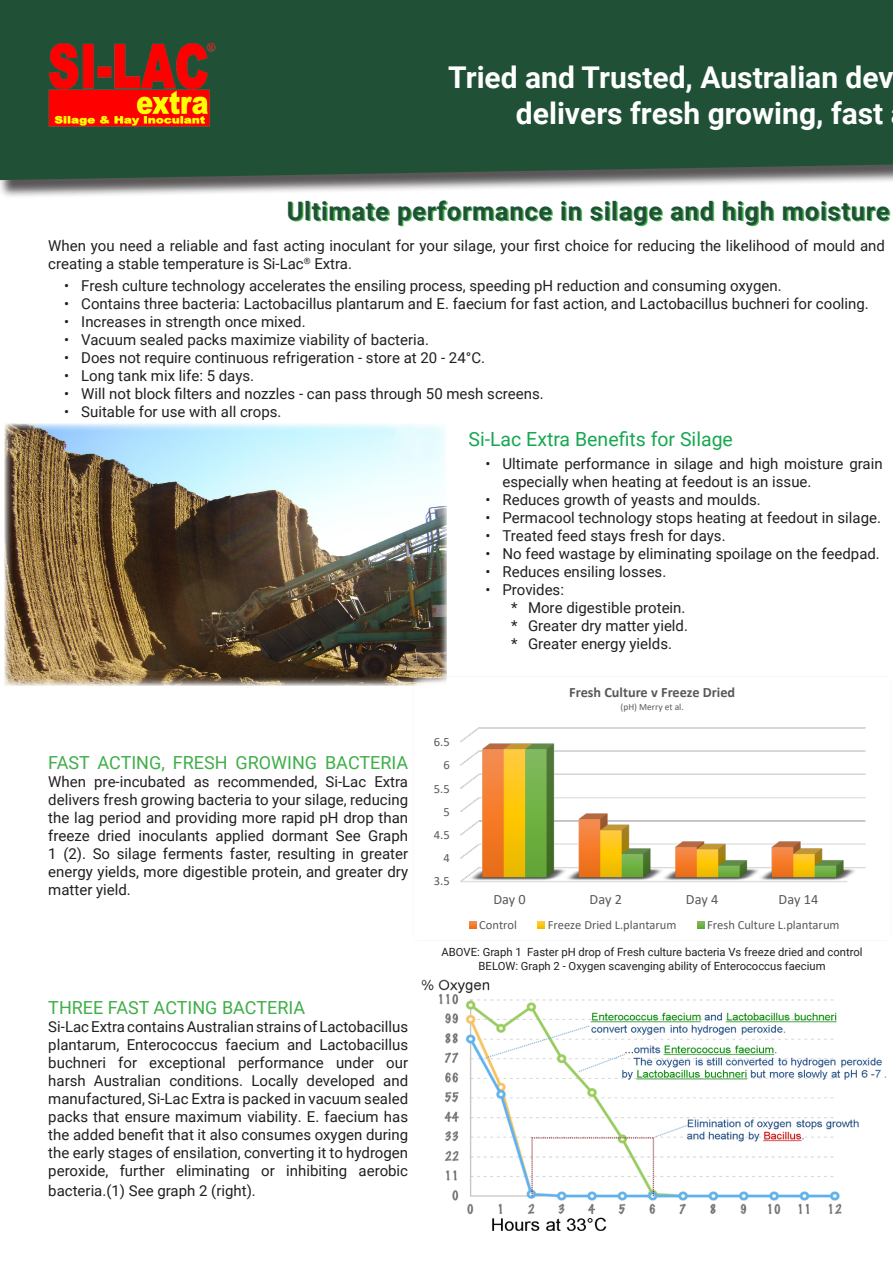
<style>
.page{position:relative;width:893px;height:1263px;background:#fff}
.page>*{position:absolute;margin:0;border:0;box-sizing:border-box;transform-origin:0 0}
.t1{font:700 30px/36px "Roboto";color:#fff}
.t2{font:700 25.5px "Roboto";letter-spacing:.03em;color:#205137}
.t3{font:19.5px "Roboto";color:#15a850}
.t4{font:18px "Roboto";color:#40ae49}
.t5{font:15px/18px "Roboto";color:#231f20;text-align:justify}
.t6{font:700 14.25px "Calibri";color:#595959}
.t7{font:14.25px "Calibri";color:#595959}
.t8{font:12.6px "Calibri";color:#595959}
.t9{font:11.25px "Roboto";color:#231f20}
.t10{font:9.45px "Calibri";color:#595959}
</style>
<div class="page">
<img style="left:421px;top:979px;width:465px;height:252px">
<img style="left:5px;top:424px;width:442px;height:261px">
<div style="left:413px;top:676px;width:478px;height:265px;background:#fff"></div>
<img style="left:460px;top:727px;width:406px;height:156px">
<svg style="left:469px;top:922px;width:7px;height:7px"></svg>
<svg style="left:538px;top:922px;width:7px;height:7px"></svg>
<svg style="left:697px;top:922px;width:7px;height:7px"></svg>
<div style="left:0;top:0;width:893px;height:199px;background:#231f20;opacity:.75"></div>
<div style="left:0;top:0;width:893px;height:180px;background:#205137"></div>
<img style="left:48px;top:43px;width:168px;height:83px">
<p class="t1" style="left:516px;top:58px;width:379px;text-indent:-68px">Tried and Trusted, Australian dev delivers fresh growing, fast</p>
<p class="t2" style="left:287px;top:193px;width:604px">Ultimate performance in silage and high moisture</p>
<p class="t5" style="left:48px;top:236px;width:838px">When you need a reliable and fast acting inoculant for your silage, your first choice for reducing the likelihood of mould and creating a stable temperature is Si-Lac<sup>®</sup> Extra.</p>
<p class="t5" style="left:64px;top:277px;width:719px">• Fresh culture technology accelerates the ensiling process, speeding pH reduction and consuming oxygen.</p>
<p class="t5" style="left:64px;top:295px;width:806px">• Contains three bacteria: Lactobacillus plantarum and E. faecium for fast action, and Lactobacillus buchneri for cooling.</p>
<p class="t5" style="left:64px;top:313px;width:243px">• Increases in strength once mixed.</p>
<p class="t5" style="left:64px;top:331px;width:366px">• Vacuum sealed packs maximize viability of bacteria.</p>
<p class="t5" style="left:64px;top:349px;width:422px">• Does not require continuous refrigeration - store at 20 - 24°C.</p>
<p class="t5" style="left:64px;top:367px;width:192px">• Long tank mix life: 5 days.</p>
<p class="t5" style="left:64px;top:385px;width:481px">• Will not block filters and nozzles - can pass through 50 mesh screens.</p>
<p class="t5" style="left:64px;top:403px;width:219px">• Suitable for use with all crops.</p>
<p class="t5" style="left:502px;top:454px;width:382px;text-indent:-17px">• Ultimate performance in silage and high moisture grain especially when heating at feedout is an issue.</p>
<p class="t5" style="left:485px;top:490px;width:277px">• Reduces growth of yeasts and moulds.</p>
<p class="t5" style="left:485px;top:508px;width:397px">• Permacool technology stops heating at feedout in silage.</p>
<p class="t5" style="left:485px;top:526px;width:242px">• Treated feed stays fresh for days.</p>
<p class="t5" style="left:485px;top:544px;width:396px">• No feed wastage by eliminating spoilage on the feedpad.</p>
<p class="t5" style="left:485px;top:562px;width:182px">• Reduces ensiling losses.</p>
<p class="t5" style="left:485px;top:580px;width:80px">• Provides:</p>
<p class="t5" style="left:511px;top:598px;width:176px">* More digestible protein.</p>
<p class="t5" style="left:511px;top:616px;width:178px">* Greater dry matter yield.</p>
<p class="t5" style="left:511px;top:634px;width:163px">* Greater energy yields.</p>
<p class="t3" style="left:468px;top:425px;width:266px">Si-Lac Extra Benefits for Silage</p>
<p class="t4" style="left:48px;top:750px;width:361px">FAST ACTING, FRESH GROWING BACTERIA</p>
<p class="t5" style="left:48px;top:772px;width:361px">When pre-incubated as recommended, Si-Lac Extra delivers fresh growing bacteria to your silage, reducing the lag period and providing more rapid pH drop than freeze dried inoculants applied dormant See Graph 1 (2). So silage ferments faster, resulting in greater energy yields, more digestible protein, and greater dry matter yield.</p>
<p class="t4" style="left:48px;top:995px;width:258px">THREE FAST ACTING BACTERIA</p>
<p class="t5" style="left:48px;top:1017px;width:361px">Si-Lac Extra contains Australian strains of Lactobacillus plantarum, Enterococcus faecium and Lactobacillus buchneri for exceptional performance under our harsh Australian conditions. Locally developed and manufactured, Si-Lac Extra is packed in vacuum sealed packs that ensure maximum viability. E. faecium has the added benefit that it also consumes oxygen during the early stages of ensilation, converting it to hydrogen peroxide, further eliminating or inhibiting aerobic</p>
<p class="t5" style="left:48px;top:1181px;width:209px">bacteria.(1) See graph 2 (right).</p>
<p class="t8" style="left:434px;top:733px;width:17px">6.5</p>
<p class="t8" style="left:443px;top:756px;width:8px">6</p>
<p class="t8" style="left:434px;top:780px;width:17px">5.5</p>
<p class="t8" style="left:443px;top:803px;width:8px">5</p>
<p class="t8" style="left:434px;top:826px;width:17px">4.5</p>
<p class="t8" style="left:443px;top:849px;width:8px">4</p>
<p class="t8" style="left:434px;top:872px;width:17px">3.5</p>
<p class="t6" style="left:569px;top:682px;width:167px">Fresh Culture v Freeze Dried</p>
<p class="t10" style="left:620px;top:700px;width:65px">(pH) Merry et al.</p>
<p class="t7" style="left:493px;top:889px;width:34px">Day 0</p>
<p class="t7" style="left:590px;top:889px;width:34px">Day 2</p>
<p class="t7" style="left:686px;top:889px;width:34px">Day 4</p>
<p class="t7" style="left:779px;top:889px;width:41px">Day 14</p>
<p class="t8" style="left:479px;top:916px;width:39px">Control</p>
<p class="t8" style="left:548px;top:916px;width:130px">Freeze Dried L.plantarum</p>
<p class="t8" style="left:707px;top:916px;width:134px">Fresh Culture L.plantarum</p>
<p class="t9" style="left:442px;top:944px;width:422px">ABOVE: Graph 1 Faster pH drop of Fresh culture bacteria Vs freeze dried and control</p>
<p class="t9" style="left:479px;top:958px;width:348px">BELOW: Graph 2 - Oxygen scavenging ability of Enterococcus faecium</p>
</div>
